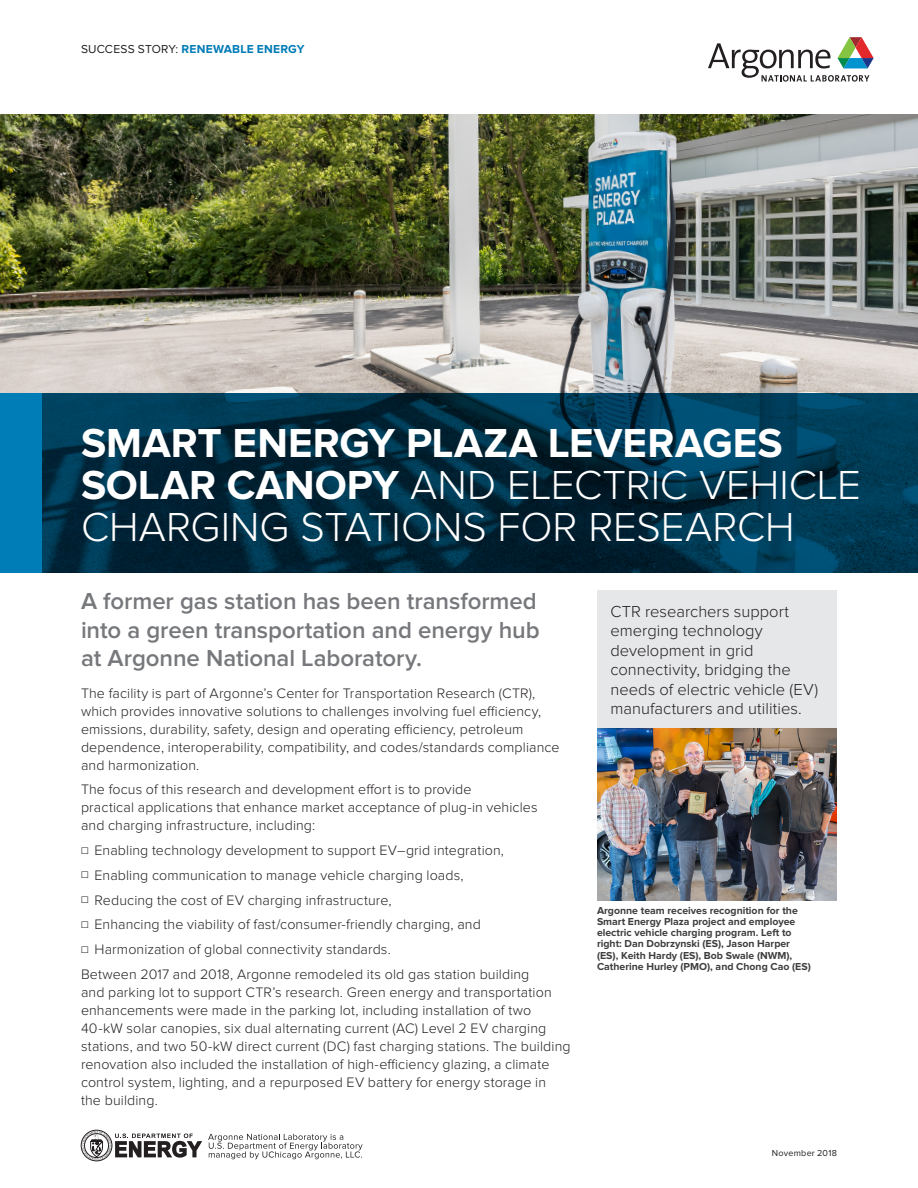
<style>
.page{position:relative;width:918px;height:1188px;background:#fff}
.page>*{position:absolute;margin:0;border:0;box-sizing:border-box;transform-origin:0 0}
._01_headline{font:300 42px/42px "Proxima Nova";color:#fff}
._12_connected_intro{font:600 24px/28.5px "Proxima Nova";letter-spacing:-.005em;color:#76787b;text-align:justify}
._04_body_sidebar{font:300 16.5px/19.5px "Proxima Nova";color:#231f20}
._04_body{font:300 14.25px/18px "Proxima Nova";letter-spacing:.01em;color:#231f20}
._03_header_connected{font:700 12px "Proxima Nova";letter-spacing:.02em;color:#007cb6}
._05_caption{font:700 10.5px/11.2px "Proxima Nova";color:#3e3e3f}
._10_date{font:9px "Proxima Nova";letter-spacing:.025em;color:#231f20}
.s1{font-weight:400;color:#231f20}
.s2{font-weight:700}
.s3{font-size:11.4px}
</style>
<div class="page">
<svg style="left:708px;top:37px;width:166px;height:45px"></svg>
<svg style="left:81px;top:1130px;width:121px;height:31px"></svg>
<svg style="left:208px;top:1134px;width:155px;height:25px"></svg>
<img style="left:0;top:115px;width:918px;height:278px">
<img style="left:597px;top:728px;width:240px;height:173px">
<svg style="left:42px;top:393px;width:876px;height:179px;background:#003047"></svg>
<div style="left:0;top:393px;width:42px;height:179px;background:#007cb6"></div>
<div style="left:597px;top:590px;width:240px;height:138px;background:#e6e7e9"></div>
<p class="_03_header_connected" style="left:81px;top:43px;width:225px"><span class="s1">SUCCESS STORY:</span> RENEWABLE ENERGY</p>
<p class="_01_headline" style="left:81px;top:424px;width:781px"><span class="s2">SMART ENERGY PLAZA LEVERAGES<br>SOLAR CANOPY</span> AND ELECTRIC VEHICLE<br>CHARGING STATIONS FOR RESEARCH</p>
<p class="_12_connected_intro" style="left:81px;top:588px;width:460px">A former gas station has been transformed into a green transportation and energy hub at Argonne National Laboratory.</p>
<p class="_04_body" style="left:81px;top:685px;width:480px">The facility is part of Argonne’s Center for Transportation Research (CTR), which provides innovative solutions to challenges involving fuel efficiency, emissions, durability, safety, design and operating efficiency, petroleum dependence, interoperability, compatibility, and codes/standards compliance and harmonization.</p>
<p class="_04_body" style="left:81px;top:781px;width:458px">The focus of this research and development effort is to provide<br>practical applications that enhance market acceptance of plug-in vehicles and charging infrastructure, including:</p>
<p class="_04_body" style="left:81px;top:842px;width:425px"><span class="s3">☐</span> Enabling technology development to support EV–grid integration,</p>
<p class="_04_body" style="left:81px;top:867px;width:384px"><span class="s3">☐</span> Enabling communication to manage vehicle charging loads,</p>
<p class="_04_body" style="left:81px;top:892px;width:312px"><span class="s3">☐</span> Reducing the cost of EV charging infrastructure,</p>
<p class="_04_body" style="left:81px;top:916px;width:401px"><span class="s3">☐</span> Enhancing the viability of fast/consumer-friendly charging, and</p>
<p class="_04_body" style="left:81px;top:941px;width:311px"><span class="s3">☐</span> Harmonization of global connectivity standards.</p>
<p class="_04_body" style="left:81px;top:966px;width:491px">Between 2017 and 2018, Argonne remodeled its old gas station building<br>and parking lot to support CTR’s research. Green energy and transportation enhancements were made in the parking lot, including installation of two 40-kW solar canopies, six dual alternating current (AC) Level 2 EV charging stations, and two 50-kW direct current (DC) fast charging stations. The building renovation also included the installation of high-efficiency glazing, a climate control system, lighting, and a repurposed EV battery for energy storage in<br>the building.</p>
<p class="_04_body_sidebar" style="left:610px;top:602px;width:209px">CTR researchers support emerging technology development in grid connectivity, bridging the needs of electric vehicle (EV) manufacturers and utilities.</p>
<p class="_05_caption" style="left:597px;top:905px;width:215px">Argonne team receives recognition for the Smart Energy Plaza project and employee electric vehicle charging program. Left to right: Dan Dobrzynski (ES), Jason Harper (ES), Keith Hardy (ES), Bob Swale (NWM), Catherine Hurley (PMO), and Chong Cao (ES)</p>
<p class="_10_date" style="left:772px;top:1149px;width:67px">November 2018</p>
</div>
